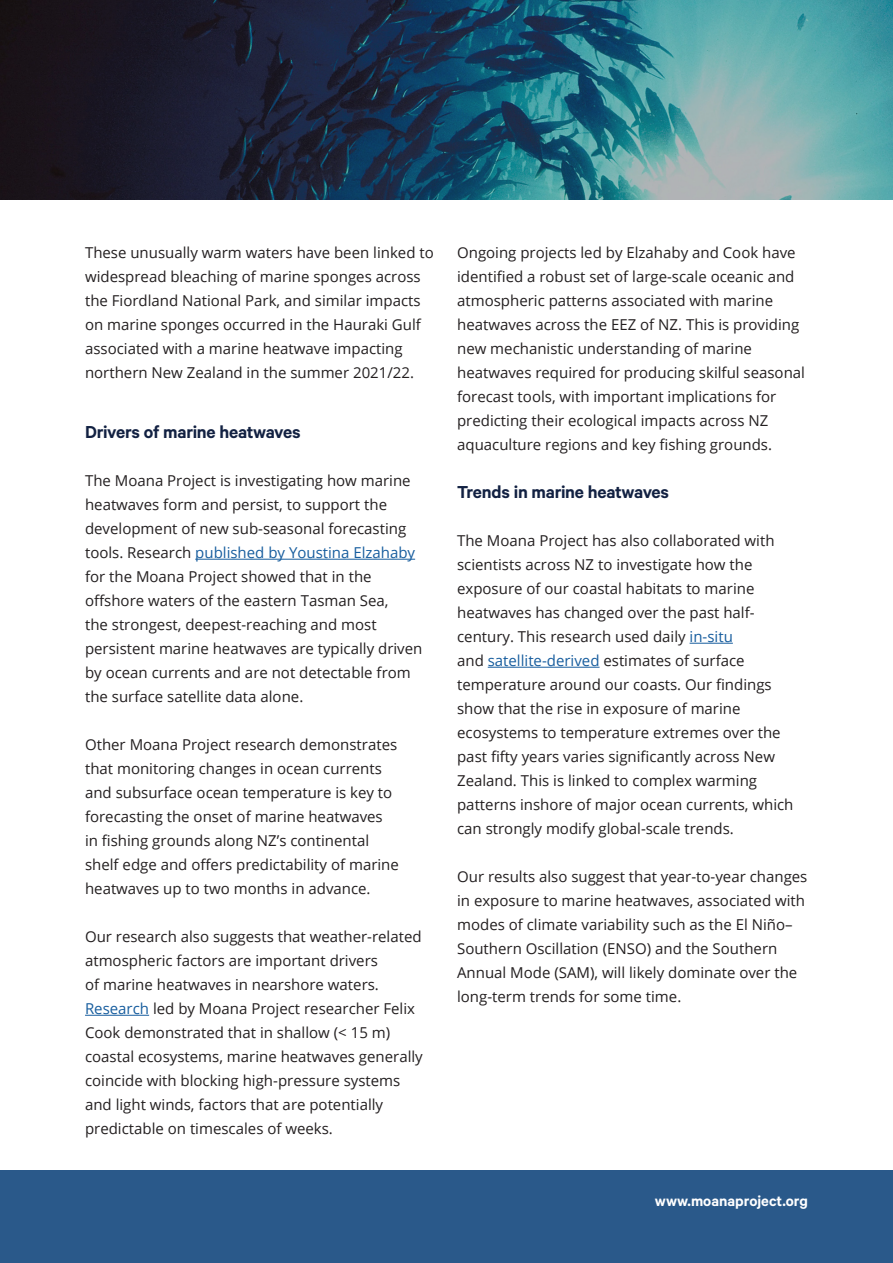
<style>
.page{position:relative;width:893px;height:1263px;background:#fff}
.page>*{position:absolute;margin:0;border:0;box-sizing:border-box;transform-origin:0 0}
.Subheading{font:600 19.5px "Calibre";letter-spacing:-.015em;color:#122142}
.t1{font:600 16.5px "Calibre";color:#fff}
.Subheading-2{font:15px/24px "Open Sans";color:#231f20}
.Paragraph{font:15px/24px "Open Sans";color:#231f20}
.s1{color:#175d9e}
</style>
<div class="page">
<svg style="left:0;top:0;width:893px;height:200px;background:#335665"></svg>
<div style="left:0;top:1170px;width:893px;height:93px;background:#2a598a"></div>
<hr style="left:195px;top:559px;width:220px;height:1px;background:#175d9e">
<hr style="left:85px;top:1015px;width:64px;height:1px;background:#175d9e">
<hr style="left:690px;top:643px;width:43px;height:1px;background:#175d9e">
<hr style="left:488px;top:667px;width:111px;height:1px;background:#175d9e">
<p class="Paragraph" style="left:85px;top:240px;width:350px">These unusually warm waters have been linked to widespread bleaching of marine sponges across the Fiordland National Park, and similar impacts on marine sponges occurred in the Hauraki Gulf associated with a marine heatwave impacting northern New Zealand in the summer 2021/22.</p>
<p class="Subheading" style="left:85px;top:420px;width:217px">Drivers of marine heatwaves</p>
<p class="Subheading-2" style="left:85px;top:468px;width:339px">The Moana Project is investigating how marine heatwaves form and persist, to support the development of new sub-seasonal forecasting tools. Research <span class="s1">published by Youstina Elzahaby </span>for the Moana Project showed that in the offshore waters of the eastern Tasman Sea,<br>the strongest, deepest-reaching and most persistent marine heatwaves are typically driven by ocean currents and are not detectable from the surface satellite data alone.</p>
<p class="Subheading-2" style="left:85px;top:732px;width:315px">Other Moana Project research demonstrates that monitoring changes in ocean currents and subsurface ocean temperature is key to forecasting the onset of marine heatwaves in fishing grounds along NZ’s continental shelf edge and offers predictability of marine heatwaves up to two months in advance.</p>
<p class="Subheading-2" style="left:85px;top:924px;width:339px">Our research also suggests that weather-related atmospheric factors are important drivers<br>of marine heatwaves in nearshore waters.<br><span class="s1">Research</span> led by Moana Project researcher Felix Cook demonstrated that in shallow (&lt; 15 m) coastal ecosystems, marine heatwaves generally coincide with blocking high-pressure systems and light winds, factors that are potentially predictable on timescales of weeks.</p>
<p class="Subheading-2" style="left:457px;top:240px;width:349px">Ongoing projects led by Elzahaby and Cook have identified a robust set of large-scale oceanic and atmospheric patterns associated with marine heatwaves across the EEZ of NZ. This is providing new mechanistic understanding of marine heatwaves required for producing skilful seasonal forecast tools, with important implications for predicting their ecological impacts across NZ aquaculture regions and key fishing grounds.</p>
<p class="Subheading" style="left:457px;top:480px;width:213px">Trends in marine heatwaves</p>
<p class="Subheading-2" style="left:457px;top:528px;width:338px">The Moana Project has also collaborated with scientists across NZ to investigate how the exposure of our coastal habitats to marine heatwaves has changed over the past half&shy;century. This research used daily <span class="s1">in-situ<br></span>and <span class="s1">satellite-derived</span> estimates of surface temperature around our coasts. Our findings show that the rise in exposure of marine ecosystems to temperature extremes over the past fifty years varies significantly across New Zealand. This is linked to complex warming patterns inshore of major ocean currents, which can strongly modify global-scale trends.</p>
<p class="Subheading-2" style="left:457px;top:864px;width:352px">Our results also suggest that year-to-year changes in exposure to marine heatwaves, associated with modes of climate variability such as the El Niño– Southern Oscillation (ENSO) and the Southern Annual Mode (SAM), will likely dominate over the long-term trends for some time.</p>
<p class="t1" style="left:655px;top:1191px;width:154px">www.moanaproject.org</p>
</div>
